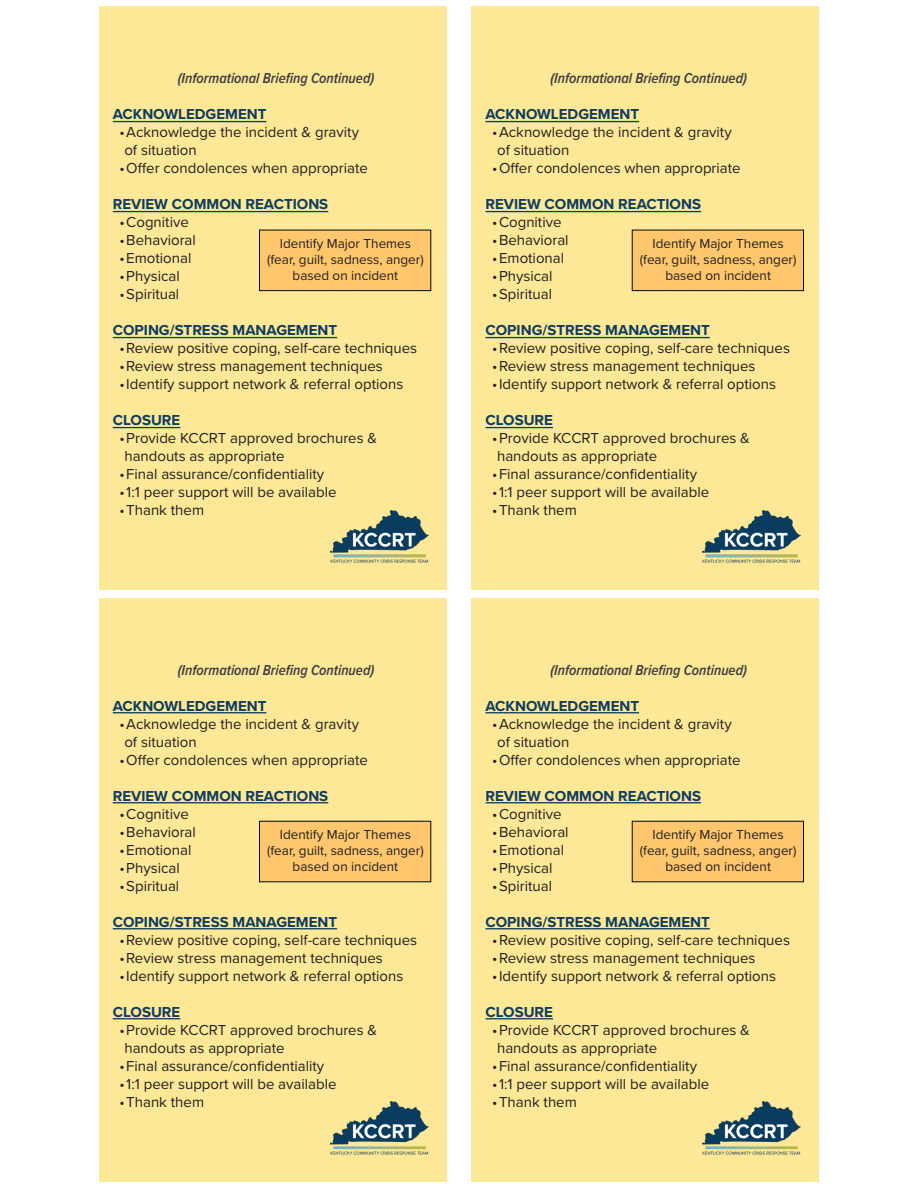
<style>
.page{position:relative;width:918px;height:1188px;background:#fff}
.page>*{position:absolute;margin:0;border:0;box-sizing:border-box;transform-origin:0 0}
.t1{font:15px "Proxima Nova";color:#231f20}
.t2{font:700 15px "Proxima Nova";color:#0d3c60}
.t3{font:italic 600 15px "Proxima Nova Cond";color:#3c3c3d}
.t4{font:13.5px "Proxima Nova";color:#231f20}
</style>
<div class="page">
<div style="left:99px;top:7px;width:347px;height:583px;background:#fce897"></div>
<hr style="left:113px;top:121px;width:153px;height:1px;background:#0d3c60">
<hr style="left:113px;top:211px;width:215px;height:1px;background:#0d3c60">
<hr style="left:113px;top:337px;width:224px;height:1px;background:#0d3c60">
<hr style="left:113px;top:427px;width:67px;height:1px;background:#0d3c60">
<img style="left:330px;top:510px;width:98px;height:53px">
<div style="left:259px;top:230px;width:172px;height:61px;background:#fec66d;border:1px solid #040503"></div>
<div style="left:99px;top:598px;width:347px;height:583px;background:#fce897"></div>
<hr style="left:113px;top:712px;width:153px;height:1px;background:#0d3c60">
<hr style="left:113px;top:802px;width:215px;height:1px;background:#0d3c60">
<hr style="left:113px;top:928px;width:224px;height:1px;background:#0d3c60">
<hr style="left:113px;top:1018px;width:67px;height:1px;background:#0d3c60">
<img style="left:330px;top:1102px;width:98px;height:53px">
<div style="left:259px;top:821px;width:172px;height:61px;background:#fec66d"></div>
<div style="left:472px;top:7px;width:347px;height:583px;background:#fce897"></div>
<hr style="left:486px;top:121px;width:153px;height:1px;background:#0d3c60">
<hr style="left:486px;top:211px;width:215px;height:1px;background:#0d3c60">
<hr style="left:486px;top:337px;width:224px;height:1px;background:#0d3c60">
<hr style="left:486px;top:427px;width:67px;height:1px;background:#0d3c60">
<img style="left:703px;top:510px;width:98px;height:53px">
<div style="left:632px;top:230px;width:172px;height:61px;background:#fec66d;border:1px solid #040503"></div>
<div style="left:472px;top:598px;width:347px;height:583px;background:#fce897"></div>
<hr style="left:486px;top:712px;width:153px;height:1px;background:#0d3c60">
<hr style="left:486px;top:802px;width:215px;height:1px;background:#0d3c60">
<hr style="left:486px;top:928px;width:224px;height:1px;background:#0d3c60">
<hr style="left:486px;top:1018px;width:67px;height:1px;background:#0d3c60">
<img style="left:703px;top:1102px;width:98px;height:53px">
<div style="left:632px;top:821px;width:172px;height:61px;background:#fec66d"></div>
<p class="t3" style="left:178px;top:67px;width:198px">(Informational Briefing Continued)</p>
<p class="t2" style="left:113px;top:103px;width:155px">ACKNOWLEDGEMENT</p>
<p class="t1" style="left:120px;top:121px;width:241px">•Acknowledge the incident &amp; gravity</p>
<p class="t1" style="left:124px;top:139px;width:74px">of situation</p>
<p class="t1" style="left:120px;top:157px;width:250px">•Offer condolences when appropriate</p>
<p class="t2" style="left:113px;top:193px;width:217px">REVIEW COMMON REACTIONS</p>
<p class="t1" style="left:120px;top:211px;width:71px">•Cognitive</p>
<p class="t1" style="left:120px;top:229px;width:78px">•Behavioral</p>
<p class="t1" style="left:120px;top:247px;width:73px">•Emotional</p>
<p class="t1" style="left:120px;top:265px;width:62px">•Physical</p>
<p class="t1" style="left:120px;top:283px;width:61px">•Spiritual</p>
<p class="t2" style="left:113px;top:319px;width:226px">COPING/STRESS MANAGEMENT</p>
<p class="t1" style="left:120px;top:337px;width:299px">•Review positive coping, self-care techniques</p>
<p class="t1" style="left:120px;top:355px;width:265px">•Review stress management techniques</p>
<p class="t1" style="left:120px;top:373px;width:285px">•Identify support network &amp; referral options</p>
<p class="t2" style="left:113px;top:409px;width:69px">CLOSURE</p>
<p class="t1" style="left:120px;top:427px;width:259px">•Provide KCCRT approved brochures &amp;</p>
<p class="t1" style="left:124px;top:445px;width:162px">handouts as appropriate</p>
<p class="t1" style="left:120px;top:463px;width:206px">•Final assurance/confidentiality</p>
<p class="t1" style="left:120px;top:481px;width:219px">•1:1 peer support will be available</p>
<p class="t1" style="left:120px;top:499px;width:86px">•Thank them</p>
<p class="t4" style="left:280px;top:233px;width:133px">Identify Major Themes</p>
<p class="t4" style="left:267px;top:249px;width:158px">(fear, guilt, sadness, anger)</p>
<p class="t4" style="left:293px;top:266px;width:107px">based on incident</p>
<p class="t3" style="left:178px;top:659px;width:198px">(Informational Briefing Continued)</p>
<p class="t2" style="left:113px;top:694px;width:155px">ACKNOWLEDGEMENT</p>
<p class="t1" style="left:120px;top:712px;width:241px">•Acknowledge the incident &amp; gravity</p>
<p class="t1" style="left:124px;top:730px;width:74px">of situation</p>
<p class="t1" style="left:120px;top:748px;width:250px">•Offer condolences when appropriate</p>
<p class="t2" style="left:113px;top:784px;width:217px">REVIEW COMMON REACTIONS</p>
<p class="t1" style="left:120px;top:802px;width:71px">•Cognitive</p>
<p class="t1" style="left:120px;top:820px;width:78px">•Behavioral</p>
<p class="t1" style="left:120px;top:838px;width:73px">•Emotional</p>
<p class="t1" style="left:120px;top:856px;width:62px">•Physical</p>
<p class="t1" style="left:120px;top:874px;width:61px">•Spiritual</p>
<p class="t2" style="left:113px;top:910px;width:226px">COPING/STRESS MANAGEMENT</p>
<p class="t1" style="left:120px;top:928px;width:299px">•Review positive coping, self-care techniques</p>
<p class="t1" style="left:120px;top:946px;width:265px">•Review stress management techniques</p>
<p class="t1" style="left:120px;top:964px;width:285px">•Identify support network &amp; referral options</p>
<p class="t2" style="left:113px;top:1000px;width:69px">CLOSURE</p>
<p class="t1" style="left:120px;top:1018px;width:259px">•Provide KCCRT approved brochures &amp;</p>
<p class="t1" style="left:124px;top:1036px;width:162px">handouts as appropriate</p>
<p class="t1" style="left:120px;top:1054px;width:206px">•Final assurance/confidentiality</p>
<p class="t1" style="left:120px;top:1072px;width:219px">•1:1 peer support will be available</p>
<p class="t1" style="left:120px;top:1090px;width:86px">•Thank them</p>
<p class="t4" style="left:280px;top:824px;width:133px">Identify Major Themes</p>
<p class="t4" style="left:267px;top:841px;width:158px">(fear, guilt, sadness, anger)</p>
<p class="t4" style="left:293px;top:857px;width:107px">based on incident</p>
<p class="t3" style="left:550px;top:67px;width:198px">(Informational Briefing Continued)</p>
<p class="t2" style="left:486px;top:103px;width:155px">ACKNOWLEDGEMENT</p>
<p class="t1" style="left:492px;top:121px;width:241px">•Acknowledge the incident &amp; gravity</p>
<p class="t1" style="left:497px;top:139px;width:74px">of situation</p>
<p class="t1" style="left:492px;top:157px;width:250px">•Offer condolences when appropriate</p>
<p class="t2" style="left:486px;top:193px;width:217px">REVIEW COMMON REACTIONS</p>
<p class="t1" style="left:492px;top:211px;width:71px">•Cognitive</p>
<p class="t1" style="left:492px;top:229px;width:78px">•Behavioral</p>
<p class="t1" style="left:492px;top:247px;width:73px">•Emotional</p>
<p class="t1" style="left:492px;top:265px;width:62px">•Physical</p>
<p class="t1" style="left:492px;top:283px;width:61px">•Spiritual</p>
<p class="t2" style="left:486px;top:319px;width:226px">COPING/STRESS MANAGEMENT</p>
<p class="t1" style="left:492px;top:337px;width:299px">•Review positive coping, self-care techniques</p>
<p class="t1" style="left:492px;top:355px;width:265px">•Review stress management techniques</p>
<p class="t1" style="left:492px;top:373px;width:285px">•Identify support network &amp; referral options</p>
<p class="t2" style="left:486px;top:409px;width:69px">CLOSURE</p>
<p class="t1" style="left:492px;top:427px;width:259px">•Provide KCCRT approved brochures &amp;</p>
<p class="t1" style="left:497px;top:445px;width:162px">handouts as appropriate</p>
<p class="t1" style="left:492px;top:463px;width:206px">•Final assurance/confidentiality</p>
<p class="t1" style="left:492px;top:481px;width:219px">•1:1 peer support will be available</p>
<p class="t1" style="left:492px;top:499px;width:86px">•Thank them</p>
<p class="t4" style="left:653px;top:233px;width:133px">Identify Major Themes</p>
<p class="t4" style="left:640px;top:249px;width:158px">(fear, guilt, sadness, anger)</p>
<p class="t4" style="left:665px;top:266px;width:107px">based on incident</p>
<p class="t3" style="left:550px;top:659px;width:198px">(Informational Briefing Continued)</p>
<p class="t2" style="left:486px;top:694px;width:155px">ACKNOWLEDGEMENT</p>
<p class="t1" style="left:492px;top:712px;width:241px">•Acknowledge the incident &amp; gravity</p>
<p class="t1" style="left:497px;top:730px;width:74px">of situation</p>
<p class="t1" style="left:492px;top:748px;width:250px">•Offer condolences when appropriate</p>
<p class="t2" style="left:486px;top:784px;width:217px">REVIEW COMMON REACTIONS</p>
<p class="t1" style="left:492px;top:802px;width:71px">•Cognitive</p>
<p class="t1" style="left:492px;top:820px;width:78px">•Behavioral</p>
<p class="t1" style="left:492px;top:838px;width:73px">•Emotional</p>
<p class="t1" style="left:492px;top:856px;width:62px">•Physical</p>
<p class="t1" style="left:492px;top:874px;width:61px">•Spiritual</p>
<p class="t2" style="left:486px;top:910px;width:226px">COPING/STRESS MANAGEMENT</p>
<p class="t1" style="left:492px;top:928px;width:299px">•Review positive coping, self-care techniques</p>
<p class="t1" style="left:492px;top:946px;width:265px">•Review stress management techniques</p>
<p class="t1" style="left:492px;top:964px;width:285px">•Identify support network &amp; referral options</p>
<p class="t2" style="left:486px;top:1000px;width:69px">CLOSURE</p>
<p class="t1" style="left:492px;top:1018px;width:259px">•Provide KCCRT approved brochures &amp;</p>
<p class="t1" style="left:497px;top:1036px;width:162px">handouts as appropriate</p>
<p class="t1" style="left:492px;top:1054px;width:206px">•Final assurance/confidentiality</p>
<p class="t1" style="left:492px;top:1072px;width:219px">•1:1 peer support will be available</p>
<p class="t1" style="left:492px;top:1090px;width:86px">•Thank them</p>
<p class="t4" style="left:653px;top:824px;width:133px">Identify Major Themes</p>
<p class="t4" style="left:640px;top:841px;width:158px">(fear, guilt, sadness, anger)</p>
<p class="t4" style="left:665px;top:857px;width:107px">based on incident</p>
</div>
